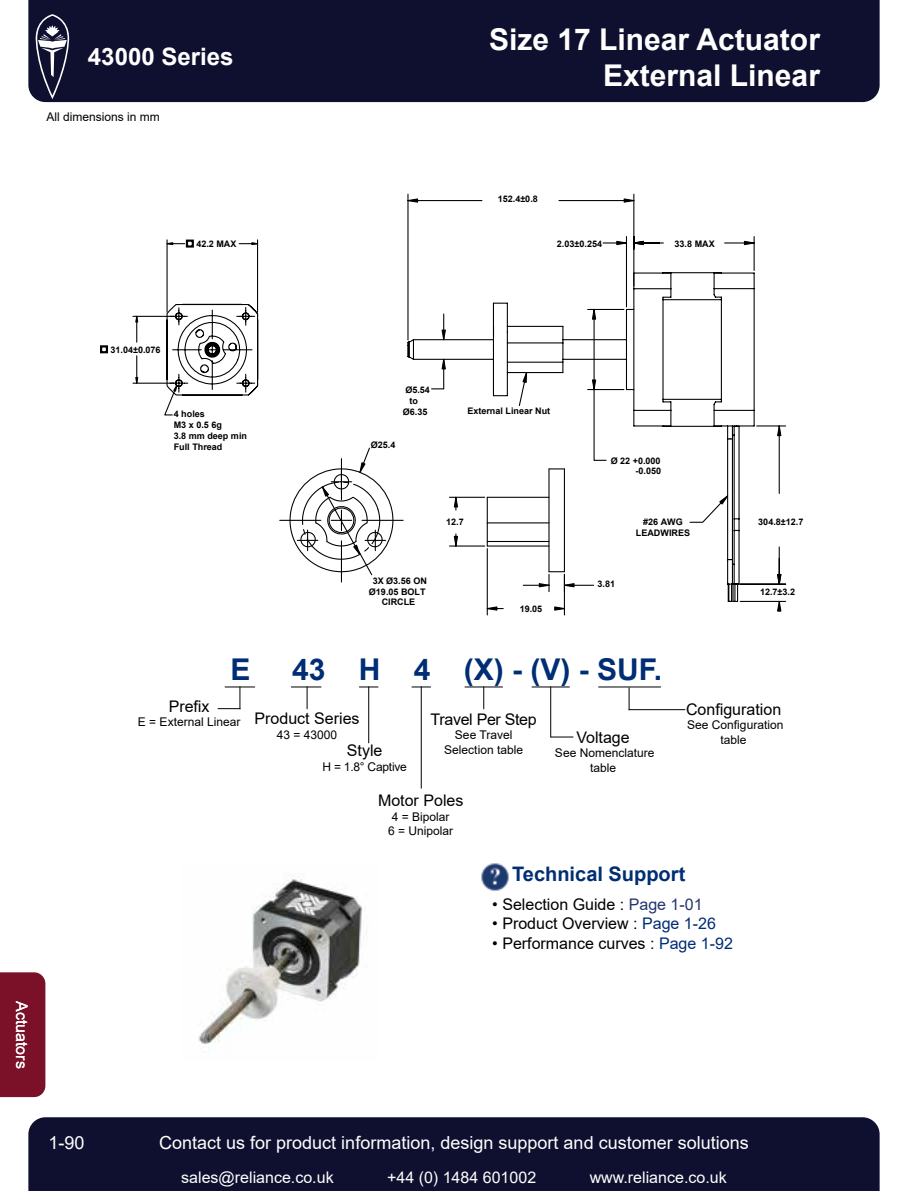
<style>
.page{position:relative;width:908px;height:1191px;background:#fff}
.page>*{position:absolute;margin:0;border:0;box-sizing:border-box;transform-origin:0 0}
.t1{font:700 30px/36px "Arial";color:#fff;text-align:right}
.t2{font:700 30px "Arial";color:#002d74}
.t3{font:700 24px "Arial";color:#fff}
.t4{font:700 20px "Arial";color:#002d74}
.t5{font:18px "Arial";color:#fff}
.t6{font:16px "Arial";color:#000}
.t7{font:16px "Arial";color:#fff}
.t8{font:16px "Arial";letter-spacing:-.02em;color:#000}
.t9{font:12px/14.4px "Arial";color:#000;text-align:center}
.t10{font:12px "Arial";letter-spacing:-.02em;color:#000}
.t11{font:700 9px/10.8px "Arial";color:#000;text-align:center}
.s1{color:#23356e}
.s2{color:#002d74}
</style>
<div class="page">
<div style="left:28px;top:1117px;width:851px;height:74px;background:#0f102f"></div>
<div style="left:28px;top:0;width:851px;height:102px;background:#0f102f"></div>
<svg style="left:36px;top:14px;width:33px;height:85px;background:#494961"></svg>
<svg style="left:407px;top:193px;width:379px;height:409px"></svg>
<svg style="left:622px;top:198px;width:12px;height:5px"></svg>
<svg style="left:407px;top:198px;width:11px;height:5px"></svg>
<svg style="left:615px;top:240px;width:29px;height:6px"></svg>
<svg style="left:743px;top:240px;width:12px;height:6px"></svg>
<svg style="left:591px;top:308px;width:5px;height:12px"></svg>
<svg style="left:591px;top:379px;width:5px;height:12px"></svg>
<svg style="left:776px;top:425px;width:5px;height:12px"></svg>
<svg style="left:776px;top:600px;width:5px;height:12px"></svg>
<svg style="left:776px;top:573px;width:5px;height:12px"></svg>
<svg style="left:688px;top:494px;width:40px;height:29px"></svg>
<svg style="left:521px;top:371px;width:6px;height:13px"></svg>
<svg style="left:440px;top:329px;width:6px;height:12px"></svg>
<svg style="left:440px;top:358px;width:6px;height:12px"></svg>
<hr style="left:257px;top:240px;width:1px;height:72px;background:#000">
<hr style="left:166px;top:240px;width:1px;height:72px;background:#000">
<hr style="left:133px;top:316px;width:40px;height:1px;background:#000">
<hr style="left:133px;top:383px;width:41px;height:1px;background:#000">
<svg style="left:134px;top:356px;width:5px;height:28px"></svg>
<svg style="left:134px;top:315px;width:5px;height:27px"></svg>
<svg style="left:166px;top:241px;width:18px;height:5px"></svg>
<svg style="left:239px;top:241px;width:20px;height:5px"></svg>
<svg style="left:163px;top:303px;width:96px;height:113px"></svg>
<hr style="left:487px;top:541px;width:61px;height:1px;background:#000">
<hr style="left:487px;top:522px;width:61px;height:1px;background:#000">
<hr style="left:487px;top:497px;width:61px;height:1px;background:#000">
<svg style="left:486px;top:497px;width:1px;height:49px"></svg>
<hr style="left:548px;top:469px;width:1px;height:103px;background:#000">
<hr style="left:563px;top:469px;width:1px;height:103px;background:#000">
<hr style="left:487px;top:545px;width:61px;height:1px;background:#000">
<svg style="left:548px;top:468px;width:16px;height:1px"></svg>
<svg style="left:279px;top:447px;width:125px;height:136px"></svg>
<hr style="left:563px;top:574px;width:1px;height:41px;background:#000">
<hr style="left:486px;top:548px;width:1px;height:67px;background:#000">
<hr style="left:449px;top:497px;width:35px;height:1px;background:#000">
<hr style="left:449px;top:545px;width:35px;height:1px;background:#000">
<svg style="left:523px;top:571px;width:70px;height:20px"></svg>
<svg style="left:554px;top:605px;width:11px;height:6px"></svg>
<svg style="left:486px;top:605px;width:17px;height:6px"></svg>
<svg style="left:453px;top:496px;width:5px;height:14px"></svg>
<svg style="left:453px;top:534px;width:5px;height:13px"></svg>
<div style="left:100px;top:345px;width:8px;height:8px;border:2px solid #000"></div>
<div style="left:186px;top:239px;width:8px;height:8px;border:2px solid #000"></div>
<img style="left:198px;top:874px;width:169px;height:170px">
<img style="left:481px;top:863px;width:28px;height:28px">
<hr style="left:291px;top:686px;width:30px;height:1px;background:#000">
<svg style="left:359px;top:686px;width:19px;height:1px"></svg>
<svg style="left:411px;top:686px;width:19px;height:1px"></svg>
<hr style="left:464px;top:686px;width:38px;height:1px;background:#000">
<hr style="left:531px;top:686px;width:38px;height:1px;background:#000">
<hr style="left:598px;top:686px;width:62px;height:1px;background:#000">
<svg style="left:306px;top:686px;width:1px;height:23px"></svg>
<hr style="left:368px;top:686px;width:1px;height:57px;background:#000">
<hr style="left:420px;top:686px;width:1px;height:102px;background:#000">
<svg style="left:483px;top:686px;width:1px;height:23px"></svg>
<hr style="left:550px;top:686px;width:1px;height:51px;background:#000">
<svg style="left:628px;top:687px;width:1px;height:22px"></svg>
<hr style="left:628px;top:709px;width:57px;height:1px;background:#000">
<svg style="left:550px;top:736px;width:23px;height:1px"></svg>
<hr style="left:225px;top:686px;width:30px;height:1px;background:#000">
<svg style="left:218px;top:686px;width:22px;height:23px"></svg>
<div style="left:0;top:972px;width:45px;height:125px;background:#7a1129"></div>
<h2 class="t3" style="left:88px;top:40px;width:147px">43000 Series</h2>
<h3 class="t9" style="left:46px;top:109px;width:115px">All dimensions in mm</h3>
<p class="t11" style="left:196px;top:239px;width:42px">42.2 MAX</p>
<h1 class="t1" style="left:489px;top:21px;width:332px">Size 17 Linear Actuator<br>External Linear</h1>
<p class="t11" style="left:497px;top:194px;width:42px">152.4±0.8</p>
<p class="t11" style="left:556px;top:238px;width:47px">2.03±0.254</p>
<p class="t11" style="left:674px;top:238px;width:42px">33.8 MAX</p>
<h3 class="t7" style="left:33px;top:1001px;width:69px;rotate:90deg">Actuators</h3>
<p class="t11" style="left:110px;top:345px;width:52px">31.04±0.076</p>
<p class="t11" style="left:174px;top:409px;width:75px;text-align:left">4 holes<br>M3 x 0.5 6g<br>3.8 mm deep min<br>Full Thread</p>
<p class="t11" style="left:402px;top:384px;width:29px">Ø5.54 to<br>Ø6.35</p>
<p class="t11" style="left:370px;top:439px;width:26px">Ø25.4</p>
<p class="t11" style="left:467px;top:405px;width:84px">External Linear Nut</p>
<p class="t11" style="left:446px;top:516px;width:19px">12.7</p>
<p class="t11" style="left:369px;top:575px;width:59px">3X Ø3.56 ON<br>Ø19.05 BOLT<br>CIRCLE</p>
<p class="t11" style="left:519px;top:604px;width:24px">19.05</p>
<p class="t11" style="left:610px;top:455px;width:52px;text-align:right">Ø 22 +0.000 -0.050</p>
<p class="t11" style="left:597px;top:579px;width:19px">3.81</p>
<p class="t11" style="left:635px;top:516px;width:56px">#26 AWG<br>LEADWIRES</p>
<p class="t11" style="left:758px;top:517px;width:47px">304.8±12.7</p>
<p class="t11" style="left:759px;top:586px;width:37px">12.7±3.2</p>
<h1 class="t2" style="left:230px;top:648px;width:22px">E</h1>
<h1 class="t2" style="left:292px;top:648px;width:371px">43 H 4 (X) - (V) - SUF.</h1>
<h3 class="t6" style="left:254px;top:707px;width:106px">Product Series</h3>
<h3 class="t9" style="left:277px;top:727px;width:62px">43 = 43000</h3>
<h3 class="t6" style="left:347px;top:739px;width:37px">Style</h3>
<h3 class="t10" style="left:322px;top:758px;width:86px">H = 1.8° Captive</h3>
<h3 class="t6" style="left:378px;top:789px;width:87px">Motor Poles</h3>
<h3 class="t9" style="left:388px;top:809px;width:67px">4 = Bipolar<br>6 = Unipolar</h3>
<h3 class="t6" style="left:169px;top:695px;width:42px">Prefix</h3>
<h3 class="t9" style="left:138px;top:715px;width:104px">E = External Linear</h3>
<h3 class="t8" style="left:430px;top:708px;width:108px">Travel Per Step</h3>
<h3 class="t9" style="left:444px;top:727px;width:80px">See Travel<br>Selection table</h3>
<h3 class="t6" style="left:576px;top:726px;width:55px">Voltage</h3>
<h3 class="t9" style="left:554px;top:745px;width:101px">See Nomenclature table</h3>
<h3 class="t6" style="left:685px;top:698px;width:97px">Configuration</h3>
<h3 class="t9" style="left:687px;top:718px;width:98px">See Configuration table</h3>
<h3 class="t4" style="left:512px;top:859px;width:174px">Technical Support</h3>
<h3 class="t6" style="left:492px;top:893px;width:212px">• Selection Guide : <span class="s1">Page 1-01</span></h3>
<h3 class="t6" style="left:492px;top:912px;width:225px">• Product Overview : <span class="s2">Page 1-26</span></h3>
<h3 class="t6" style="left:492px;top:932px;width:242px">• Performance curves : <span class="s2">Page 1-92</span></h3>
<h3 class="t5" style="left:49px;top:1130px;width:38px">1-90</h3>
<h3 class="t5" style="left:159px;top:1130px;width:591px">Contact us for product information, design support and customer solutions</h3>
<h3 class="t7" style="left:181px;top:1166px;width:154px">sales@reliance.co.uk</h3>
<h3 class="t7" style="left:387px;top:1166px;width:150px">+44 (0) 1484 601002</h3>
<h3 class="t7" style="left:589px;top:1166px;width:138px">www.reliance.co.uk</h3>
</div>
